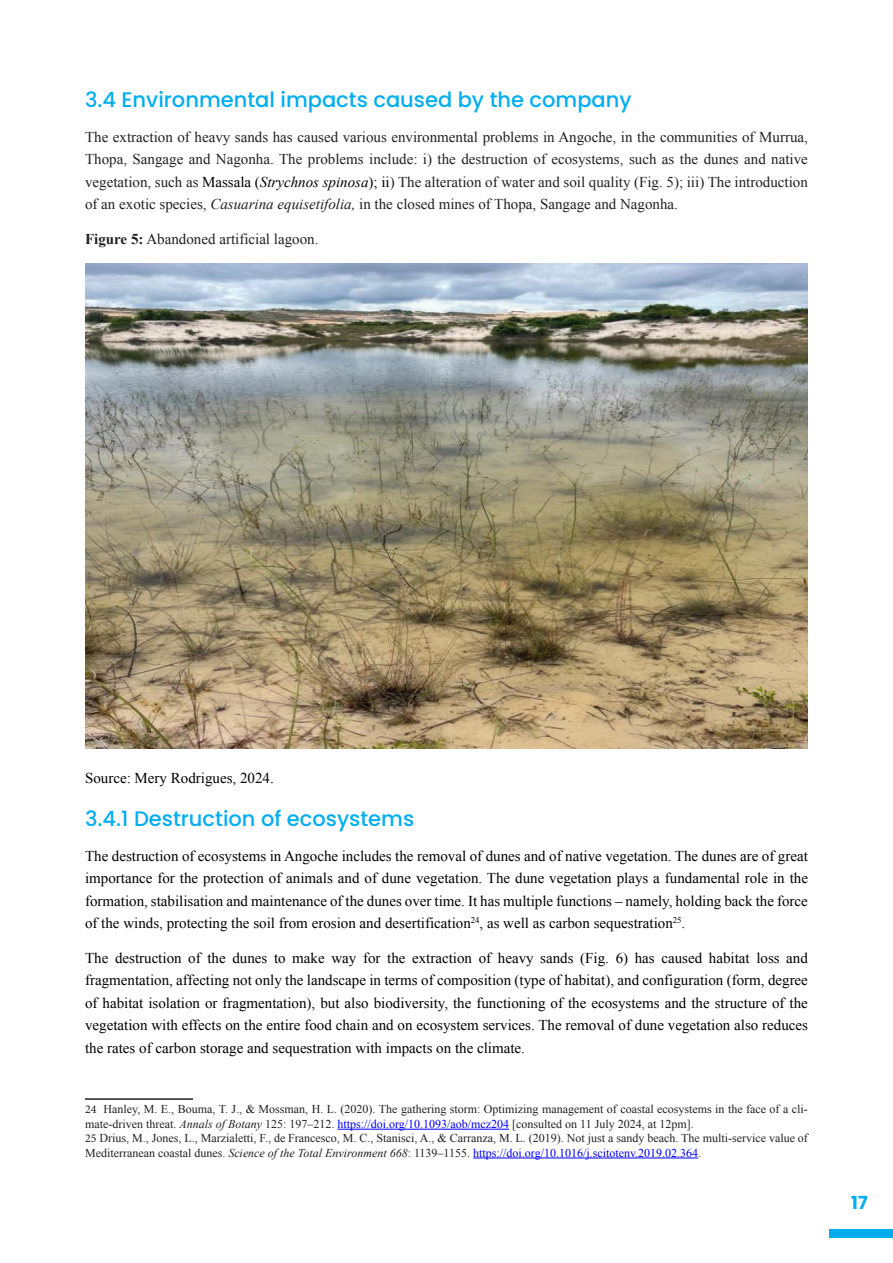
<style>
.page{position:relative;width:893px;height:1263px;background:#fff}
.page>*{position:absolute;margin:0;border:0;box-sizing:border-box;transform-origin:0 0}
.t1{font:500 21px "Poppins";color:#00aeef}
.t2{font:700 18px "Poppins";color:#00aeef}
.t3{font:15px/22.5px "Times New Roman";color:#000;text-align:justify}
.t4{font:15px/22.5px "Times New Roman";color:#231f20;text-align:justify}
.t5{font:12px/14.4px "Times New Roman";color:#231f20}
.s1{color:#000}
.s2{font-style:italic;color:#000}
.s3{font-style:italic}
.s4{font-weight:700}
.s5{font-family:"Minion Pro"}
.s6{color:#00f}
</style>
<div class="page">
<div style="left:829px;top:1229px;width:64px;height:9px;background:#00aeef"></div>
<img style="left:85px;top:263px;width:723px;height:485px">
<hr style="left:85px;top:1098px;width:108px;height:2px;background:#231f20">
<hr style="left:337px;top:1129px;width:172px;height:1px;background:#00f">
<hr style="left:473px;top:1158px;width:225px;height:1px;background:#00f">
<p class="t1" style="left:85px;top:88px;width:548px">3.4 Environmental impacts caused by the company</p>
<p class="t4" style="left:85px;top:125px;width:724px">The extraction of heavy sands has caused various environmental problems in Angoche, in the communities of Murrua, Thopa, Sangage and Nagonha. The problems include: i) the destruction of ecosystems, such as the dunes and native vegetation, such as <span class="s1">Massala (</span><span class="s2">Strychnos spinosa</span><span class="s1">); ii</span>) The alteration of water and soil quality (Fig. 5); iii) The introduction of an exotic species, <span class="s3">Casuarina equisetifolia,</span> in the closed mines of Thopa, Sangage and Nagonha.</p>
<p class="t4" style="left:85px;top:227px;width:235px"><span class="s4">Figure 5:</span> Abandoned artificial lagoon.</p>
<p class="t3" style="left:85px;top:766px;width:190px">Source: Mery Rodrigues, 2024.</p>
<p class="t1" style="left:85px;top:807px;width:331px">3.4.1 Destruction of ecosystems</p>
<p class="t3" style="left:85px;top:844px;width:724px">The destruction of ecosystems in Angoche includes the removal of dunes and of native vegetation. The dunes are of great importance for the protection of animals and of dune vegetation. The dune vegetation plays a fundamental role in the formation, stabilisation and maintenance of the dunes over time. It has multiple functions – namely, holding back the force of the winds, protecting the soil from erosion and desertification<sup>24</sup>, as well as carbon sequestration<sup>25</sup>.</p>
<p class="t3" style="left:85px;top:946px;width:724px">The destruction of the dunes to make way for the extraction of heavy sands (Fig. 6) has caused habitat loss and fragmentation, affecting not only the landscape in terms of composition (type of habitat), and configuration (form, degree of habitat isolation or fragmentation), but also biodiversity, the functioning of the ecosystems and the structure of the vegetation with effects on the entire food chain and on ecosystem services. The removal of dune vegetation also reduces the rates of carbon storage and sequestration with impacts on the climate.</p>
<p class="t5" style="left:85px;top:1102px;width:724px"><span class="s5">24</span> Hanley, M. E., Bouma, T. J., &amp; Mossman, H. L. (2020). The gathering storm: Optimizing management of coastal ecosystems in the face of a cli&shy;mate-driven threat. <span class="s3">Annals of Botany</span> 125: 197–212. <span class="s6">https://doi.org/10.1093/aob/mcz204</span> [consulted on 11 July 2024, at 12pm].</p>
<p class="t5" style="left:85px;top:1131px;width:724px"><span class="s5">25</span> Drius, M., Jones, L., Marzialetti, F., de Francesco, M. C., Stanisci, A., &amp; Carranza, M. L. (2019). Not just a sandy beach. The multi-service value of<br>Mediterranean coastal dunes. <span class="s3">Science of the Total Environment 668</span>: 1139–1155. <span class="s6">https://doi.org/10.1016/j.scitotenv.2019.02.364</span>.</p>
<p class="t2" style="left:851px;top:1192px;width:18px">17</p>
</div>
